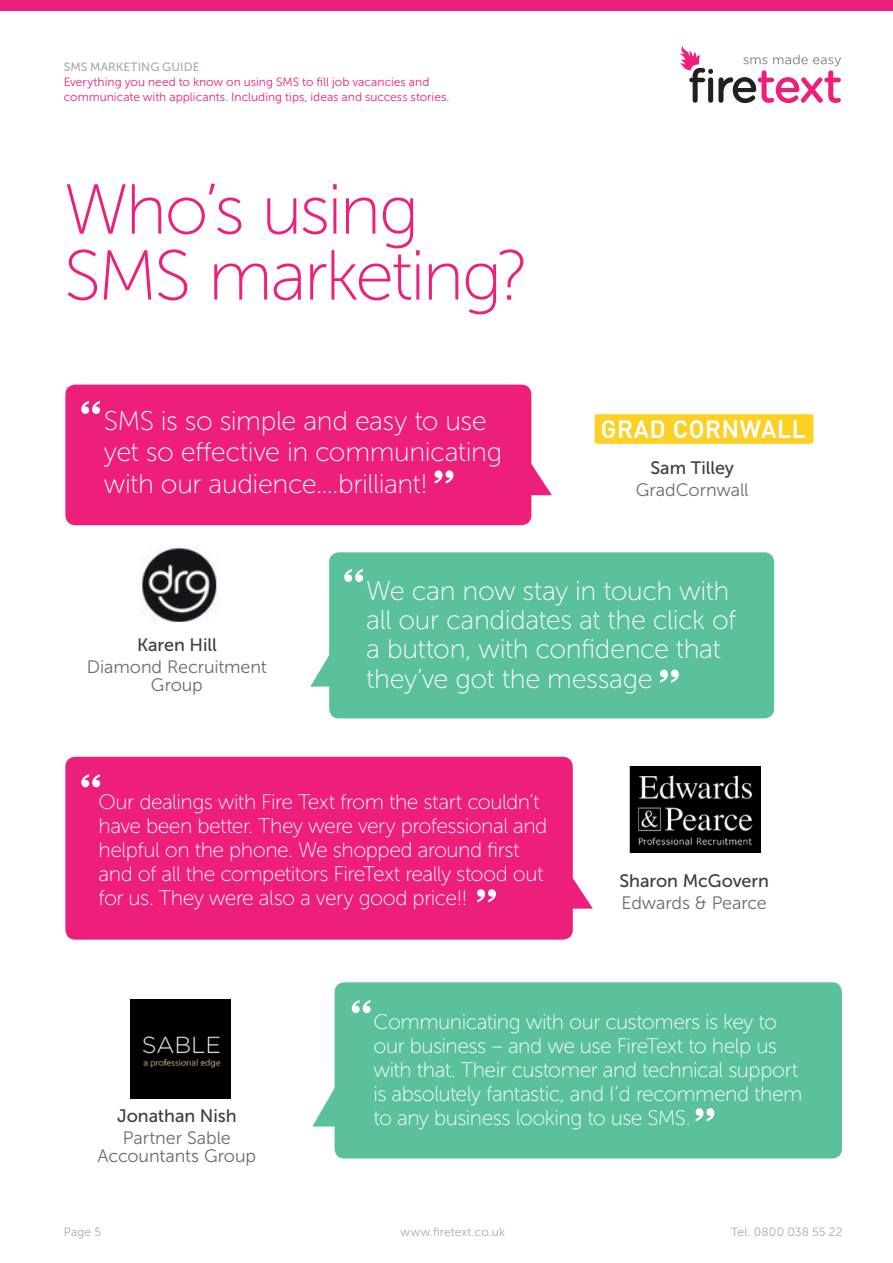
<style>
.page{position:relative;width:893px;height:1263px;background:#fff}
.page>*{position:absolute;margin:0;border:0;box-sizing:border-box;transform-origin:0 0}
.t1{font:70.5px/66px "Museo Sans 100";letter-spacing:-.04em;color:#ee1e7b}
.t2{font:27px/29.2px "Museo Sans 100";letter-spacing:-.02em;color:#fff}
.t3{font:21px/24px "Museo Sans 100";letter-spacing:-.025em;color:#fff}
.t4{font:18px/18px "Museo Sans 300";letter-spacing:-.005em;color:#6c6d70;text-align:center}
.t5{font:18px "Museo Sans 500";letter-spacing:-.005em;color:#3e3e3f}
.t6{font:12px/15px "Museo Sans 300";color:#ee1e7b}
.t7{font:12px "Museo Sans 300";letter-spacing:.01em;color:#a8a9ad}
.t8{font:12px "Museo Sans 500";letter-spacing:.005em;color:#a8a9ad}
</style>
<div class="page">
<div style="left:0;top:0;width:893px;height:11px;background:#ee1e7b"></div>
<svg style="left:680px;top:46px;width:161px;height:57px"></svg>
<img style="left:629px;top:766px;width:132px;height:86px">
<img style="left:140px;top:547px;width:77px;height:75px">
<img style="left:131px;top:999px;width:100px;height:99px">
<svg style="left:310px;top:655px;width:19px;height:32px"></svg>
<div style="left:65px;top:757px;width:508px;height:183px;background:#ee1e7b;border-radius:10px"></div>
<div style="left:329px;top:552px;width:445px;height:166px;background:#5bc19b;border-radius:10px"></div>
<div style="left:335px;top:982px;width:507px;height:176px;background:#5bc19b;border-radius:10px"></div>
<div style="left:65px;top:385px;width:466px;height:140px;background:#ee1e7b;border-radius:10px"></div>
<svg style="left:81px;top:401px;width:19px;height:13px"></svg>
<svg style="left:344px;top:569px;width:19px;height:13px"></svg>
<svg style="left:352px;top:1000px;width:19px;height:13px"></svg>
<svg style="left:81px;top:774px;width:19px;height:13px"></svg>
<svg style="left:435px;top:470px;width:18px;height:14px"></svg>
<svg style="left:477px;top:889px;width:19px;height:13px"></svg>
<svg style="left:660px;top:670px;width:19px;height:13px"></svg>
<svg style="left:696px;top:1108px;width:18px;height:13px"></svg>
<svg style="left:531px;top:450px;width:21px;height:45px"></svg>
<svg style="left:572px;top:863px;width:21px;height:46px"></svg>
<svg style="left:312px;top:1081px;width:23px;height:45px"></svg>
<img style="left:594px;top:414px;width:220px;height:30px">
<p class="t8" style="left:64px;top:60px;width:137px">SMS MARKETING GUIDE</p>
<p class="t6" style="left:64px;top:74px;width:387px">Everything you need to know on using SMS to fill job vacancies and communicate with applicants. Including tips, ideas and success stories.</p>
<h1 class="t1" style="left:64px;top:177px;width:467px">Who’s using<br>SMS marketing?</h1>
<p class="t2" style="left:104px;top:405px;width:400px;line-height:31.5px">SMS is so simple and easy to use yet so effective in communicating with our audience....brilliant!</p>
<p class="t5" style="left:650px;top:458px;width:85px">Sam Tilley</p>
<p class="t4" style="left:636px;top:481px;width:114px">GradCornwall</p>
<p class="t5" style="left:137px;top:635px;width:81px">Karen Hill</p>
<p class="t4" style="left:87px;top:658px;width:182px">Diamond Recruitment<br>Group</p>
<p class="t2" style="left:366px;top:576px;width:372px">We can now stay in touch with all our candidates at the click of a button, with confidence that they’ve got the message</p>
<p class="t3" style="left:99px;top:790px;width:450px">Our dealings with Fire Text from the start couldn’t have been better. They were very professional and helpful on the phone. We shopped around first and of all the competitors FireText really stood out for us. They were also a very good price!!</p>
<p class="t5" style="left:619px;top:871px;width:151px">Sharon McGovern</p>
<p class="t4" style="left:622px;top:894px;width:147px">Edwards &amp; Pearce</p>
<p class="t5" style="left:117px;top:1106px;width:121px">Jonathan Nish</p>
<p class="t4" style="left:98px;top:1129px;width:160px">Partner Sable<br>Accountants Group</p>
<p class="t3" style="left:373px;top:1010px;width:430px">Communicating with our customers is key to our business – and we use FireText to help us with that. Their customer and technical support is absolutely fantastic, and I’d recommend them to any business looking to use SMS.</p>
<p class="t7" style="left:64px;top:1225px;width:39px">Page 5</p>
<p class="t7" style="left:401px;top:1225px;width:106px">www.firetext.co.uk</p>
<p class="t7" style="left:731px;top:1225px;width:113px">Tel. 0800 038 55 22</p>
</div>
